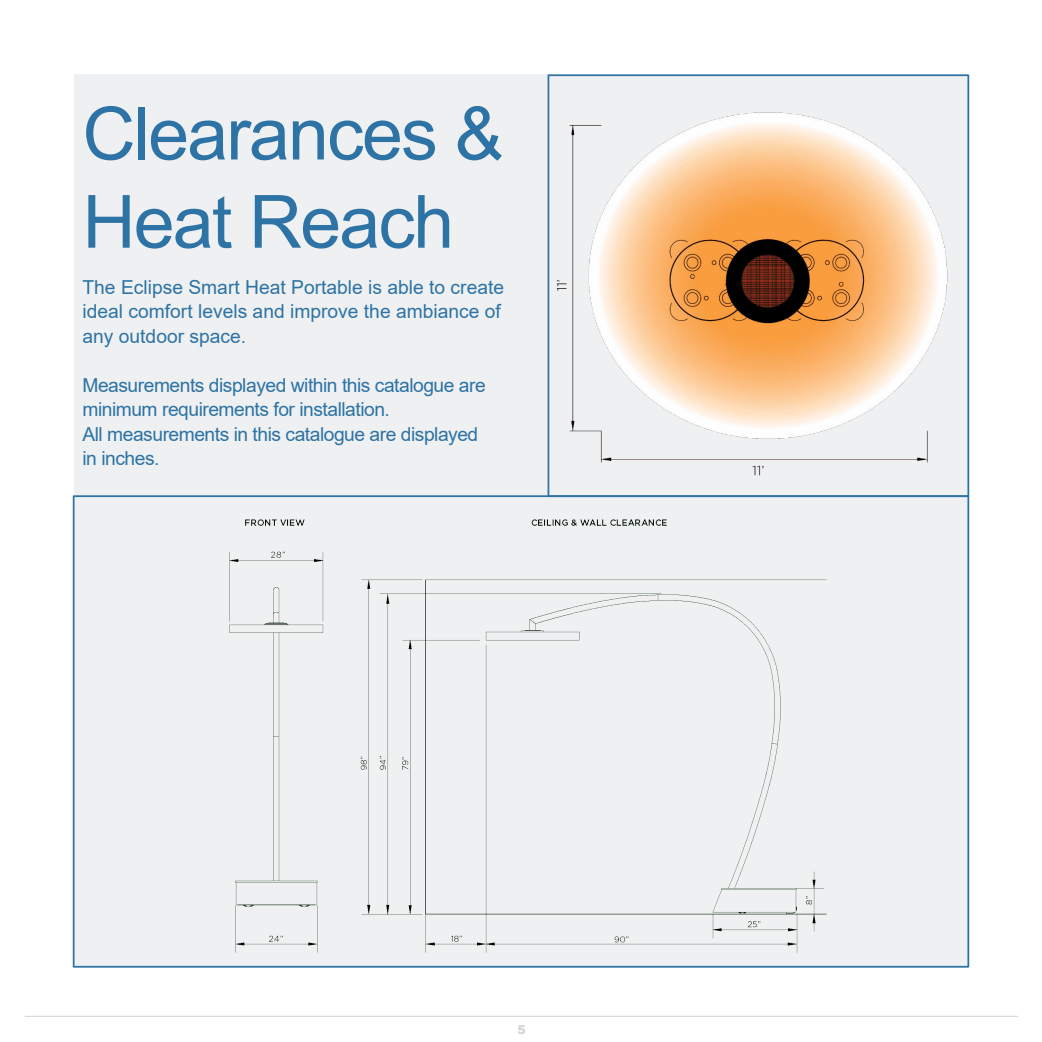
<style>
.page{position:relative;width:1042px;height:1042px;background:#fff}
.page>*{position:absolute;margin:0;border:0;box-sizing:border-box;transform-origin:0 0}
.t1{font:73.5px/88.2px "Arial";letter-spacing:-.025em;color:#2d73a5}
.t2{font:19.25px/24.5px "Arial";letter-spacing:-.025em;color:#2d73a5}
.t3{font:19.25px/24.5px "Arial";color:#2d73a5}
.t4{font:900 12.25px "Arial";color:#d1d4d6}
</style>
<div class="page">
<hr style="left:25px;top:1016px;width:993px;height:1px;background:#d1d4d6">
<div style="left:75px;top:74px;width:893px;height:893px;background:#eff0f1"></div>
<img style="left:557px;top:112px;width:391px;height:364px">
<div style="left:547px;top:74px;width:422px;height:423px;border:2px solid #2d73a5"></div>
<img style="left:229px;top:519px;width:598px;height:434px">
<h1 class="t1" style="left:82px;top:96px;width:423px">Clearances &amp;<br>Heat Reach</h1>
<p class="t3" style="left:82px;top:277px;width:423px">The Eclipse Smart Heat Portable is able to create ideal comfort levels and improve the ambiance of any outdoor space.</p>
<p class="t2" style="left:82px;top:375px;width:405px">Measurements displayed within this catalogue are minimum requirements for installation.<br>All measurements in this catalogue are displayed in inches.</p>
<p class="t4" style="left:517px;top:1025px;width:10px">5</p>
</div>
